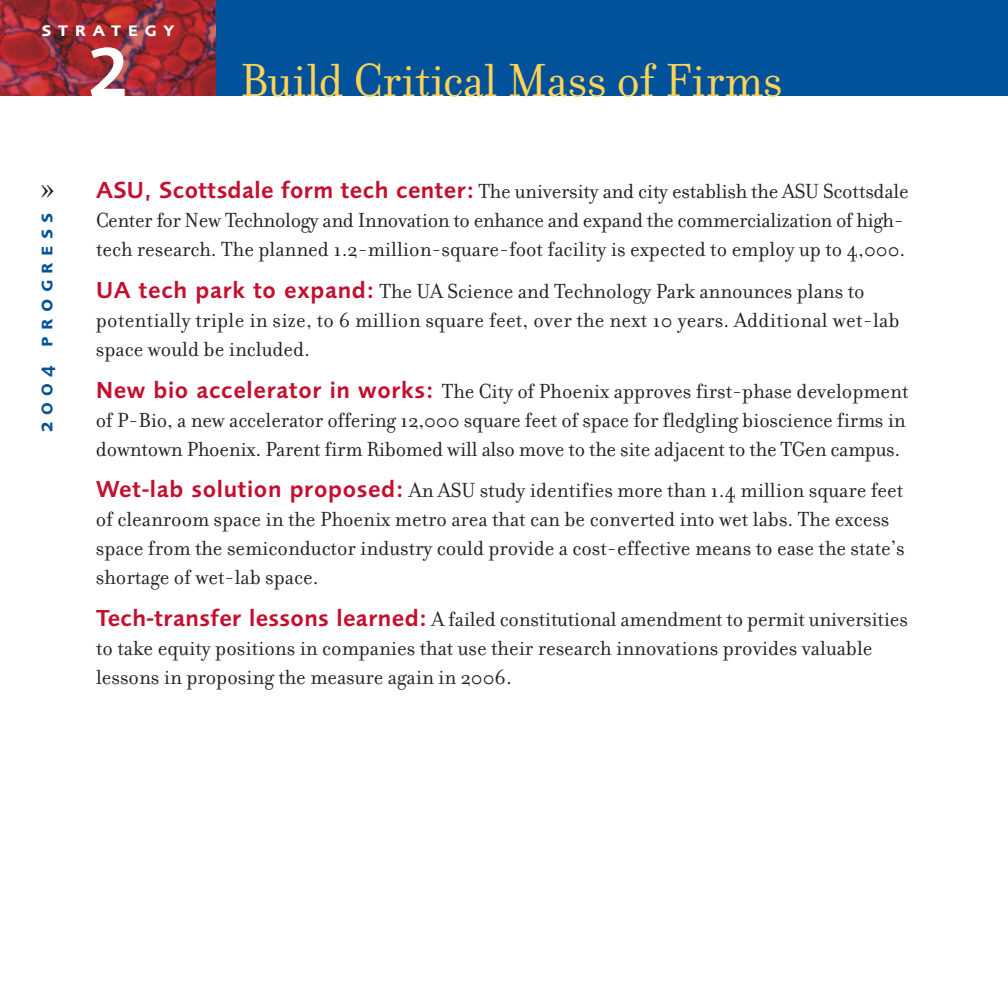
<style>
.page{position:relative;width:1008px;height:1008px;background:#fff}
.page>*{position:absolute;margin:0;border:0;box-sizing:border-box;transform-origin:0 0}
.t1{font:72px "Foundry Sans Demi";color:#fff}
.t2{font:50px "Filosofia";color:#fed356}
.t3{font:300 25.6px "Centennial";color:#231f20}
.t4{font:22px/29px "Filosofia";color:#231f20}
.t5{font:20px "Foundry Sans Exp Demi";letter-spacing:.315em;color:#01529a}
.t6{font:20px "Foundry Sans Exp Demi";letter-spacing:.315em;color:#fff}
.s1{font-family:"Foundry Sans Demi";font-size:24px;color:#c3102f}
</style>
<div class="page">
<img style="left:0;top:0;width:216px;height:96px">
<div style="left:216px;top:0;width:792px;height:96px;background:#01529a"></div>
<p class="t6" style="left:41px;top:18px;width:135px">strategy</p>
<h1 class="t1" style="left:87px;top:45px;width:43px">2</h1>
<h2 class="t2" style="left:240px;top:50px;width:544px">Build Critical Mass of Firms</h2>
<p class="t3" style="left:40px;top:179px;width:16px">»</p>
<p class="t5" style="left:34px;top:432px;width:221px;rotate:-90deg">2004 progress</p>
<p class="t4" style="left:96px;top:176px;width:814px"><span class="s1">ASU, Scottsdale form tech center:</span> The university and city establish the ASU Scottsdale<br>Center for New Technology and Innovation to enhance and expand the commercialization of high&shy;tech research. The planned 1.2-million-square-foot facility is expected to employ up to 4,000.</p>
<p class="t4" style="left:96px;top:276px;width:805px"><span class="s1">UA tech park to expand:</span> The UA Science and Technology Park announces plans to potentially triple in size, to 6 million square feet, over the next 10 years. Additional wet-lab space would be included.</p>
<p class="t4" style="left:96px;top:375px;width:814px"><span class="s1">New bio accelerator in works:</span> The City of Phoenix approves first-phase development of P-Bio, a new accelerator offering 12,000 square feet of space for fledgling bioscience firms in downtown Phoenix. Parent firm Ribomed will also move to the site adjacent to the TGen campus.</p>
<p class="t4" style="left:96px;top:475px;width:810px"><span class="s1">Wet-lab solution proposed:</span> An ASU study identifies more than 1.4 million square feet of cleanroom space in the Phoenix metro area that can be converted into wet labs. The excess space from the semiconductor industry could provide a cost-effective means to ease the state’s shortage of wet-lab space.</p>
<p class="t4" style="left:96px;top:604px;width:813px"><span class="s1">Tech-transfer lessons learned:</span> A failed constitutional amendment to permit universities to take equity positions in companies that use their research innovations provides valuable lessons in proposing the measure again in 2006.</p>
</div>
